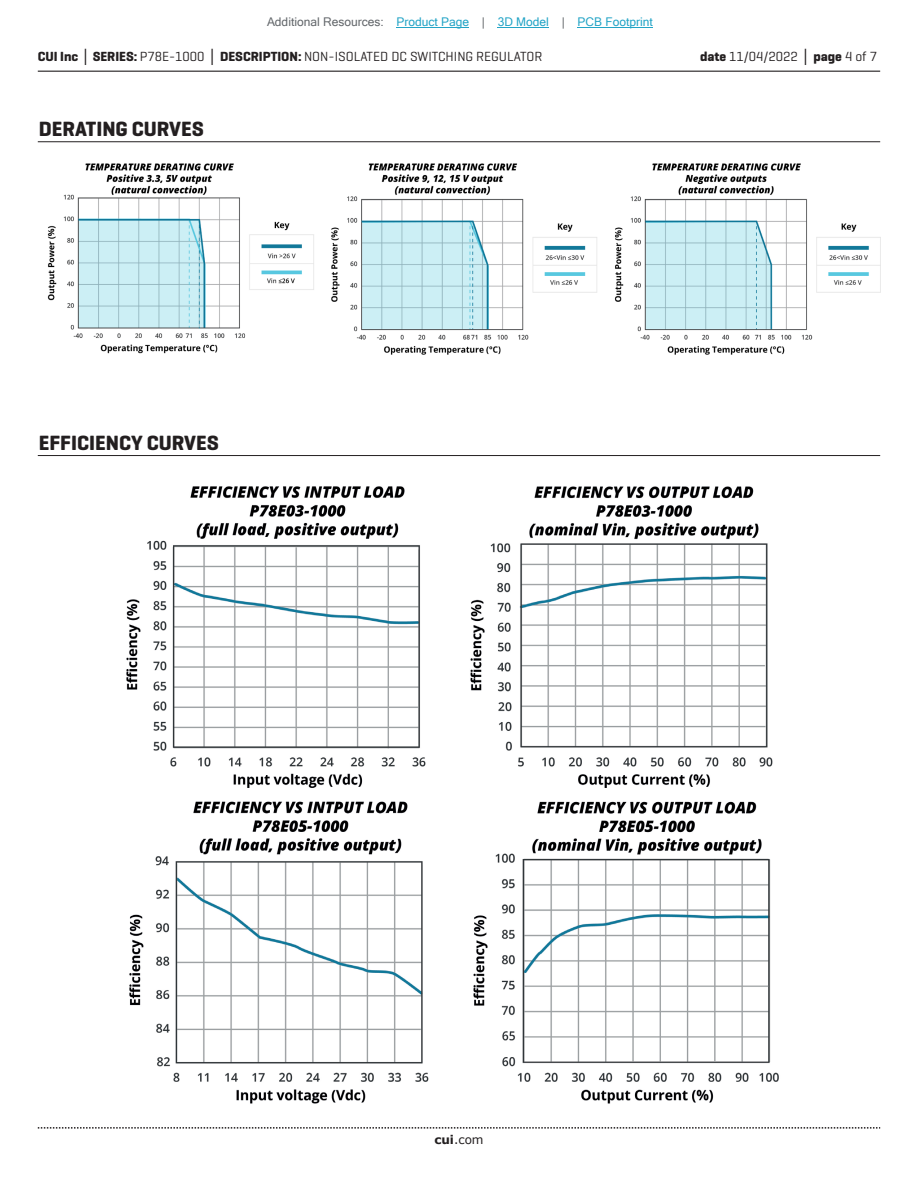
<style>
.page{position:relative;width:918px;height:1188px;background:#fff}
.page>*{position:absolute;margin:0;border:0;box-sizing:border-box;transform-origin:0 0}
.t1{font:700 21px "Geogrotesque";color:#231f20}
.t2{font:13.5px "Geogrotesque";color:#231f20}
.t3{font:12px "Microsoft Sans Serif";color:#23a4c6}
.t4{font:12px "Verdana";color:#231f20}
.s1{color:#63676b}
.s2{font-weight:700}
.s3{font-family:"Verdana";font-weight:700}
</style>
<div class="page">
<hr style="left:38px;top:71px;width:842px;height:1px;background:#231f20">
<svg style="left:38px;top:1127px;width:842px;height:2px"></svg>
<hr style="left:38px;top:141px;width:842px;height:1px;background:#231f20">
<hr style="left:38px;top:455px;width:842px;height:1px;background:#231f20">
<img style="left:47px;top:163px;width:833px;height:192px">
<img style="left:126px;top:486px;width:653px;height:618px">
<hr style="left:397px;top:27px;width:72px;height:1px;background:#23a4c6">
<hr style="left:498px;top:27px;width:51px;height:1px;background:#23a4c6">
<hr style="left:578px;top:27px;width:75px;height:1px;background:#23a4c6">
<p class="t3" style="left:267px;top:15px;width:387px"><span class="s1">Additional Resources:</span> Product Page <span class="s1">|</span> 3D Model <span class="s1">|</span> PCB Footprint</p>
<p class="t2" style="left:38px;top:48px;width:506px"><span class="s2">CUI Inc</span> <span class="s3">│</span> <span class="s2">SERIES:</span> P78E-1000 <span class="s3">│</span> <span class="s2">DESCRIPTION:</span> NON-ISOLATED DC SWITCHING REGULATOR</p>
<p class="t2" style="left:700px;top:48px;width:179px"><span class="s2">date</span> 11/04/2022 <span class="s3">│</span> <span class="s2">page</span> 4 of 7</p>
<h1 class="t1" style="left:39px;top:116px;width:167px">DERATING CURVES</h1>
<h1 class="t1" style="left:39px;top:429px;width:181px">EFFICIENCY CURVES</h1>
<p class="t4" style="left:434px;top:1131px;width:51px"><span class="s2">cui</span>.com</p>
</div>
